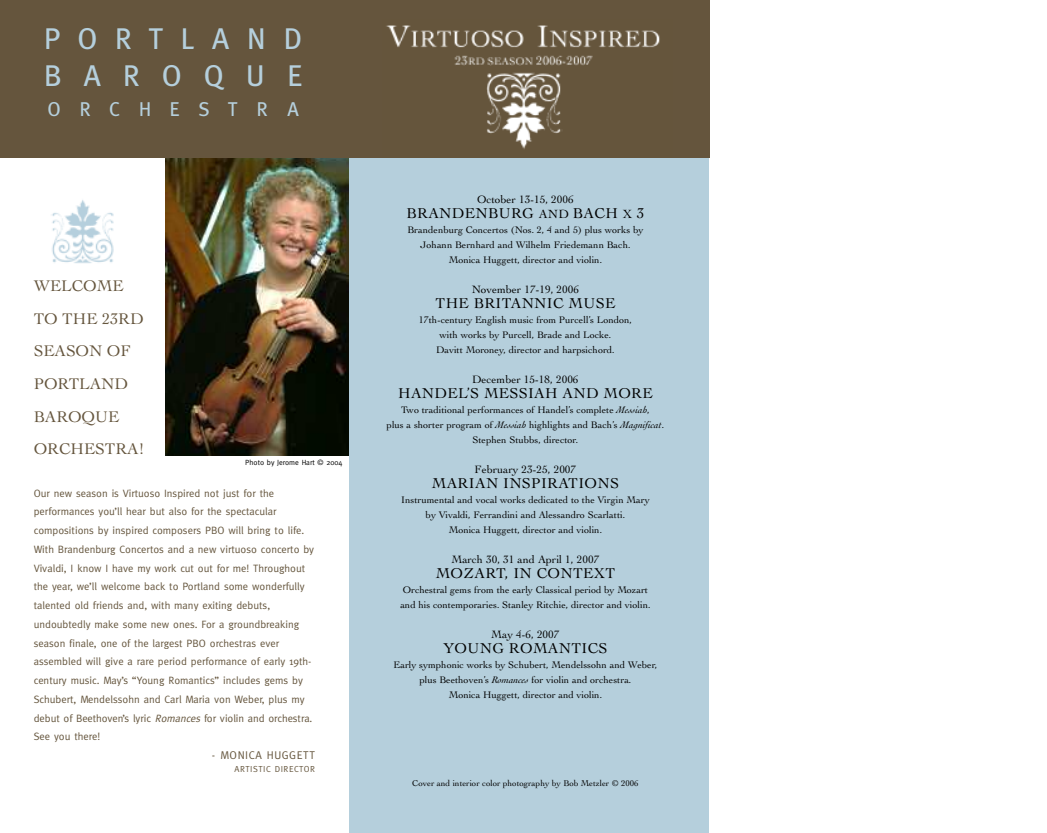
<style>
.page{position:relative;width:1047px;height:833px;background:#fff}
.page>*{position:absolute;margin:0;border:0;box-sizing:border-box;transform-origin:0 0}
.t1{font:30px/37.5px "Meta Plus";letter-spacing:.59em;color:#b5cfdc}
.t2{font:20px "Meta Plus";letter-spacing:.925em;color:#b5cfdc}
.t3{font:16.25px/32.5px "Cochin";color:#65553d}
.t4{font:15px "Cochin";letter-spacing:.025em;color:#000}
.t5{font:11.25px "Cochin";color:#000}
.t6{font:11.25px "Meta";letter-spacing:.055em;color:#65553d}
.t7{font:10.62px/18.8px "Meta";color:#65553d}
.t8{font:10px/15px "Cochin";color:#000;text-align:center}
.t9{font:8.75px "Cochin";color:#000}
.t10{font:8.75px "Meta";letter-spacing:.055em;color:#65553d}
.t11{font:7.5px "Meta";color:#000}
.s1{font-style:italic}
.s2{font-size:12.5px}
</style>
<div class="page">
<div style="left:348px;top:158px;width:360px;height:674px;background:#b5cfdc"></div>
<img style="left:165px;top:157px;width:184px;height:299px">
<div style="left:0;top:0;width:709px;height:157px;background:#65553d"></div>
<img style="left:382px;top:25px;width:290px;height:133px">
<img style="left:51px;top:200px;width:63px;height:64px">
<h1 class="t1" style="left:44px;top:19px;width:260px">PORTLAND<br>BAROQUE</h1>
<h2 class="t2" style="left:47px;top:97px;width:253px">ORCHESTRA</h2>
<h3 class="t3" style="left:34px;top:270px;width:113px">WELCOME<br>TO THE 23RD<br>SEASON OF<br>PORTLAND<br>BAROQUE<br>ORCHESTRA!</h3>
<p class="t7" style="left:34px;top:483px;width:282px">Our new season is Virtuoso Inspired not just for the performances you’ll hear but also for the spectacular compositions by inspired composers PBO will bring to life.<br>With Brandenburg Concertos and a new virtuoso concerto by Vivaldi, I know I have my work cut out for me! Throughout the year, we’ll welcome back to Portland some wonderfully talented old friends and, with many exiting debuts, undoubtedly make some new ones. For a groundbreaking season finale, one of the largest PBO orchestras ever assembled will give a rare period performance of early 19th&shy;century music. May’s “Young Romantics” includes gems by Schubert, Mendelssohn and Carl Maria von Weber, plus my debut of Beethoven’s lyric <span class="s1">Romances</span> for violin and orchestra.<br>See you there!</p>
<p class="t6" style="left:212px;top:748px;width:105px">- MONICA HUGGETT</p>
<p class="t10" style="left:234px;top:763px;width:82px">ARTISTIC DIRECTOR</p>
<p class="t11" style="left:245px;top:458px;width:99px">Photo by Jerome Hart © 2004</p>
<p class="t5" style="left:477px;top:192px;width:98px">October 13-15, 2006</p>
<h3 class="t4" style="left:406px;top:204px;width:239px">BRANDENBURG <span class="s2">AND</span> BACH <span class="s2">X</span> 3</h3>
<p class="t8" style="left:407px;top:222px;width:237px">Brandenburg Concertos (Nos. 2, 4 and 5) plus works by<br>Johann Bernhard and Wilhelm Friedemann Bach.<br>Monica Huggett, director and violin.</p>
<p class="t5" style="left:471px;top:282px;width:109px">November 17-19, 2006</p>
<h3 class="t4" style="left:435px;top:294px;width:181px">THE BRITANNIC MUSE</h3>
<p class="t8" style="left:419px;top:312px;width:215px">17th-century English music from Purcell’s London, with works by Purcell, Brade and Locke.<br>Davitt Moroney, director and harpsichord.</p>
<p class="t5" style="left:472px;top:372px;width:108px">December 15-18, 2006</p>
<h3 class="t4" style="left:398px;top:384px;width:256px">HANDEL’S MESSIAH AND MORE</h3>
<p class="t8" style="left:386px;top:402px;width:279px">Two traditional performances of Handel’s complete <span class="s1">Messiah</span>,<br>plus a shorter program of <span class="s1">Messiah</span> highlights and Bach’s <span class="s1">Magnificat</span>.<br>Stephen Stubbs, director.</p>
<p class="t5" style="left:474px;top:462px;width:103px">February 23-25, 2007</p>
<h3 class="t4" style="left:432px;top:474px;width:188px">MARIAN INSPIRATIONS</h3>
<p class="t8" style="left:401px;top:492px;width:250px">Instrumental and vocal works dedicated to the Virgin Mary by Vivaldi, Ferrandini and Alessandro Scarlatti.<br>Monica Huggett, director and violin.</p>
<p class="t5" style="left:451px;top:552px;width:149px">March 30, 31 and April 1, 2007</p>
<h3 class="t4" style="left:435px;top:564px;width:181px">MOZART, IN CONTEXT</h3>
<p class="t8" style="left:400px;top:582px;width:252px;text-align:left">Orchestral gems from the early Classical period by Mozart and his contemporaries. Stanley Ritchie, director and violin.</p>
<p class="t5" style="left:491px;top:627px;width:70px">May 4-6, 2007</p>
<h3 class="t4" style="left:443px;top:639px;width:166px">YOUNG ROMANTICS</h3>
<p class="t8" style="left:393px;top:657px;width:265px">Early symphonic works by Schubert, Mendelssohn and Weber, plus Beethoven’s <span class="s1">Romances</span> for violin and orchestra.<br>Monica Huggett, director and violin.</p>
<p class="t9" style="left:412px;top:777px;width:228px">Cover and interior color photography by Bob Metzler © 2006</p>
</div>
